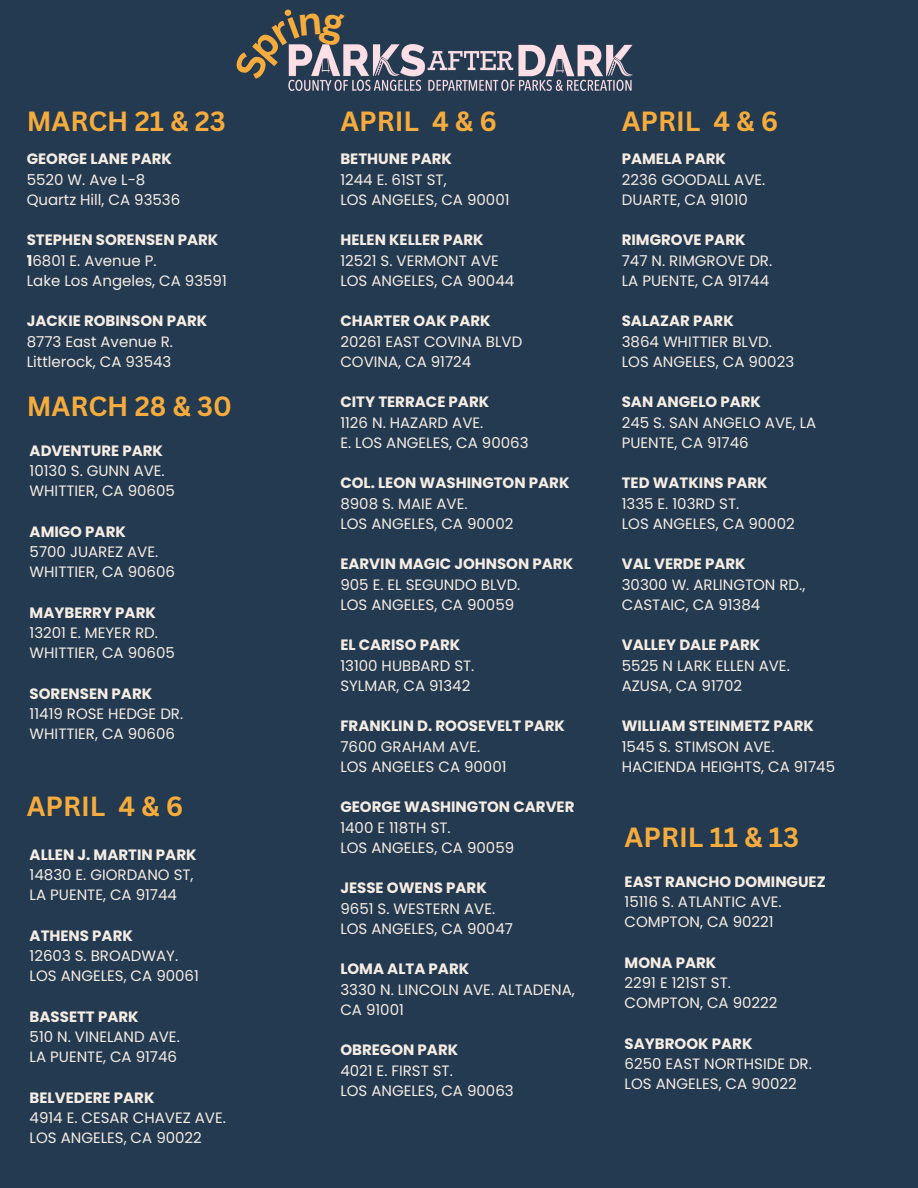
<style>
.page{position:relative;width:918px;height:1188px;background:#243a50}
.page>*{position:absolute;margin:0;border:0;box-sizing:border-box;transform-origin:0 0}
.t1{font:700 27px "Canva Sans";color:#f6ac3c}
.t2{font:15px/20.2px "Poppins";color:#f6ede4}
.t3{font:700 15px "Poppins";color:#f6ede4}
.s1{font-weight:700}
</style>
<div class="page">
<img style="left:288px;top:44px;width:345px;height:47px">
<svg style="left:288px;top:44px;width:58px;height:36px"></svg>
<h1 class="t1" style="left:27px;top:103px;width:201px">MARCH 21 &amp; 23</h1>
<h2 class="t3" style="left:27px;top:149px;width:147px">GEORGE LANE PARK</h2>
<h2 class="t2" style="left:27px;top:169px;width:120px">5520 W. Ave L-8</h2>
<p class="t2" style="left:27px;top:189px;width:155px">Quartz Hill, CA 93536</p>
<p class="t3" style="left:27px;top:230px;width:193px">STEPHEN SORENSEN PARK</p>
<p class="t2" style="left:27px;top:250px;width:131px"><span class="s1">1</span>6801 E. Avenue P.</p>
<p class="t2" style="left:27px;top:270px;width:202px">Lake Los Angeles, CA 93591</p>
<p class="t3" style="left:27px;top:311px;width:182px">JACKIE ROBINSON PARK</p>
<p class="t2" style="left:27px;top:331px;width:148px">8773 East Avenue R.</p>
<p class="t2" style="left:27px;top:351px;width:146px">Littlerock, CA 93543</p>
<h3 class="t1" style="left:27px;top:387px;width:207px">MARCH 28 &amp; 30</h3>
<p class="t2" style="left:30px;top:440px;width:147px"><span class="s1">ADVENTURE PARK<br></span>10130 S. GUNN AVE.<br>WHITTIER, CA 90605</p>
<p class="t2" style="left:30px;top:521px;width:147px"><span class="s1">AMIGO PARK<br></span>5700 JUAREZ AVE.<br>WHITTIER, CA 90606</p>
<h2 class="t2" style="left:30px;top:602px;width:147px"><span class="s1">MAYBERRY PARK<br></span>13201 E. MEYER RD.<br>WHITTIER, CA 90605</h2>
<h3 class="t2" style="left:30px;top:683px;width:155px"><span class="s1">SORENSEN PARK<br></span>11419 ROSE HEDGE DR.<br>WHITTIER, CA 90606</h3>
<h3 class="t1" style="left:27px;top:787px;width:158px">APRIL 4 &amp; 6</h3>
<h3 class="t2" style="left:30px;top:844px;width:168px"><span class="s1">ALLEN J. MARTIN PARK<br></span>14830 E. GIORDANO ST,<br>LA PUENTE, CA 91744</h3>
<h3 class="t2" style="left:30px;top:925px;width:171px"><span class="s1">ATHENS PARK<br></span>12603 S. BROADWAY.<br>LOS ANGELES, CA 90061</h3>
<h3 class="t2" style="left:30px;top:1006px;width:152px"><span class="s1">BASSETT PARK<br></span>510 N. VINELAND AVE.<br>LA PUENTE, CA 91746</h3>
<h3 class="t2" style="left:30px;top:1087px;width:198px"><span class="s1">BELVEDERE PARK<br></span>4914 E. CESAR CHAVEZ AVE.<br>LOS ANGELES, CA 90022</h3>
<h3 class="t1" style="left:340px;top:103px;width:158px">APRIL 4 &amp; 6</h3>
<h3 class="t2" style="left:340px;top:149px;width:171px"><span class="s1">BETHUNE PARK<br></span>1244 E. 61ST ST,<br>LOS ANGELES, CA 90001</h3>
<h3 class="t2" style="left:340px;top:230px;width:175px"><span class="s1">HELEN KELLER PARK<br></span>12521 S. VERMONT AVE<br>LOS ANGELES, CA 90044</h3>
<h3 class="t2" style="left:340px;top:311px;width:183px"><span class="s1">CHARTER OAK PARK<br></span>20261 EAST COVINA BLVD<br>COVINA, CA 91724</h3>
<h3 class="t2" style="left:340px;top:392px;width:190px"><span class="s1">CITY TERRACE PARK<br></span>1126 N. HAZARD AVE.<br>E. LOS ANGELES, CA 90063</h3>
<h3 class="t2" style="left:340px;top:473px;width:231px"><span class="s1">COL. LEON WASHINGTON PARK<br></span>8908 S. MAIE AVE.<br>LOS ANGELES, CA 90002</h3>
<h3 class="t2" style="left:340px;top:554px;width:234px"><span class="s1">EARVIN MAGIC JOHNSON PARK<br></span>905 E. EL SEGUNDO BLVD.<br>LOS ANGELES, CA 90059</h3>
<h3 class="t2" style="left:340px;top:635px;width:136px"><span class="s1">EL CARISO PARK<br></span>13100 HUBBARD ST.<br>SYLMAR, CA 91342</h3>
<h3 class="t2" style="left:340px;top:716px;width:226px"><span class="s1">FRANKLIN D. ROOSEVELT PARK<br></span>7600 GRAHAM AVE.<br>LOS ANGELES CA 90001</h3>
<h3 class="t2" style="left:340px;top:797px;width:236px"><span class="s1">GEORGE WASHINGTON CARVER<br></span>1400 E 118TH ST.<br>LOS ANGELES, CA 90059</h3>
<h3 class="t2" style="left:340px;top:878px;width:174px"><span class="s1">JESSE OWENS PARK<br></span>9651 S. WESTERN AVE.<br>LOS ANGELES, CA 90047</h3>
<h3 class="t2" style="left:340px;top:959px;width:236px"><span class="s1">LOMA ALTA PARK<br></span>3330 N. LINCOLN AVE. ALTADENA,<br>CA 91001</h3>
<h3 class="t2" style="left:340px;top:1040px;width:175px"><span class="s1">OBREGON PARK<br></span>4021 E. FIRST ST.<br>LOS ANGELES, CA 90063</h3>
<h3 class="t1" style="left:622px;top:103px;width:158px">APRIL 4 &amp; 6</h3>
<h3 class="t2" style="left:622px;top:149px;width:145px"><span class="s1">PAMELA PARK<br></span>2236 GOODALL AVE.<br>DUARTE, CA 91010</h3>
<h3 class="t2" style="left:622px;top:230px;width:152px"><span class="s1">RIMGROVE PARK<br></span>747 N. RIMGROVE DR.<br>LA PUENTE, CA 91744</h3>
<h2 class="t2" style="left:622px;top:311px;width:174px"><span class="s1">SALAZAR PARK<br></span>3864 WHITTIER BLVD.<br>LOS ANGELES, CA 90023</h2>
<h3 class="t2" style="left:622px;top:392px;width:196px"><span class="s1">SAN ANGELO PARK<br></span>245 S. SAN ANGELO AVE, LA<br>PUENTE, CA 91746</h3>
<h3 class="t2" style="left:622px;top:473px;width:175px"><span class="s1">TED WATKINS PARK<br></span>1335 E. 103RD ST.<br>LOS ANGELES, CA 90002</h3>
<h3 class="t2" style="left:622px;top:554px;width:185px"><span class="s1">VAL VERDE PARK<br></span>30300 W. ARLINGTON RD.,<br>CASTAIC, CA 91384</h3>
<p class="t3" style="left:622px;top:635px;width:140px">VALLEY DALE PARK</p>
<p class="t2" style="left:622px;top:655px;width:170px">5525 N LARK ELLEN AVE.<br>AZUSA, CA 91702</p>
<p class="t3" style="left:622px;top:716px;width:194px">WILLIAM STEINMETZ PARK</p>
<p class="t2" style="left:622px;top:736px;width:215px">1545 S. STIMSON AVE.<br>HACIENDA HEIGHTS, CA 91745</p>
<p class="t1" style="left:625px;top:818px;width:176px">APRIL 11 &amp; 13</p>
<p class="t3" style="left:625px;top:871px;width:203px">EAST RANCHO DOMINGUEZ</p>
<p class="t2" style="left:625px;top:892px;width:159px">15116 S. ATLANTIC AVE.<br>COMPTON, CA 90221</p>
<p class="t3" style="left:625px;top:952px;width:93px">MONA PARK</p>
<p class="t2" style="left:625px;top:973px;width:154px">2291 E 121ST ST.<br>COMPTON, CA 90222</p>
<p class="t3" style="left:625px;top:1033px;width:129px">SAYBROOK PARK</p>
<p class="t2" style="left:625px;top:1054px;width:189px">6250 EAST NORTHSIDE DR.<br>LOS ANGELES, CA 90022</p>
</div>
